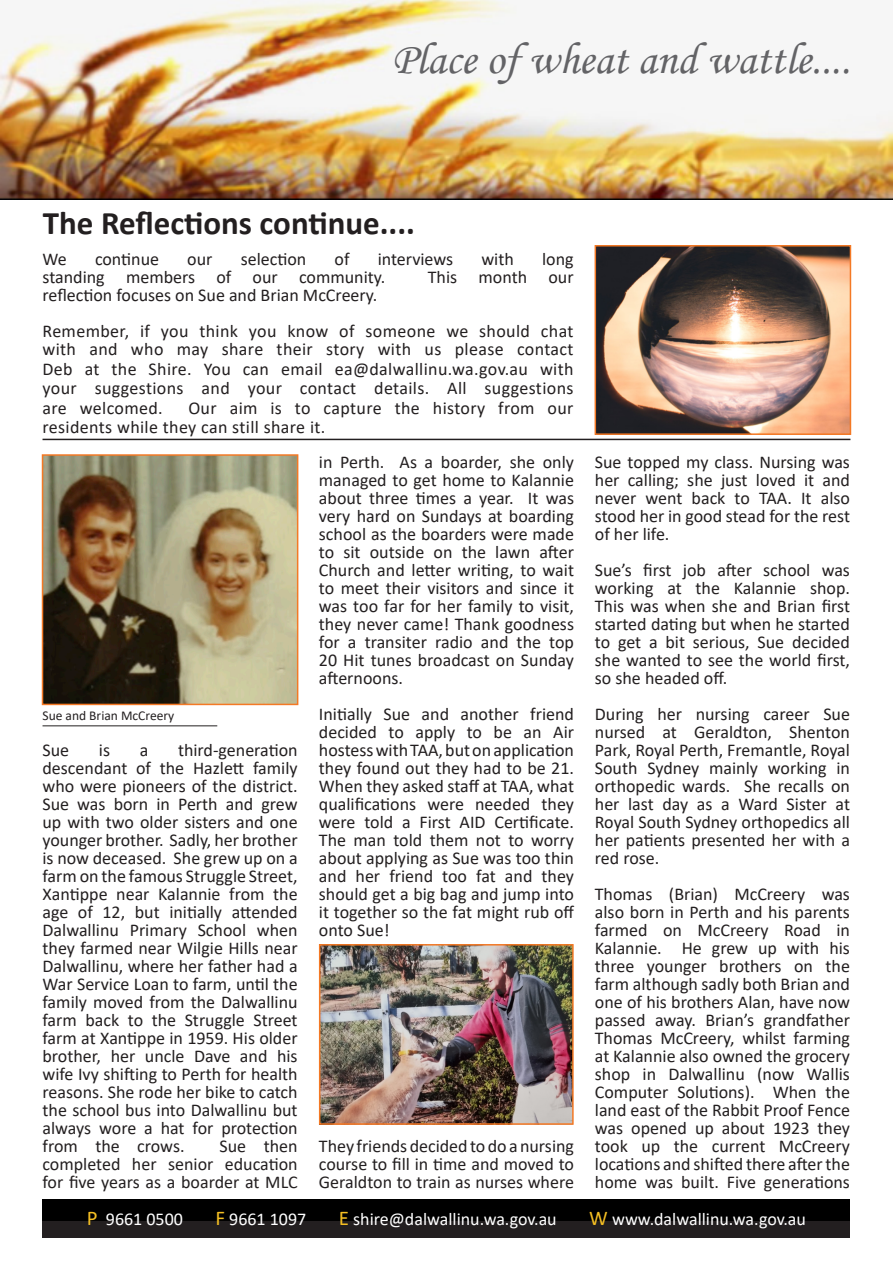
<style>
.page{position:relative;width:893px;height:1263px;background:#fff}
.page>*{position:absolute;margin:0;border:0;box-sizing:border-box;transform-origin:0 0}
.t1{font:45px "Monotype Corsiva";color:#636366}
.t2{font:700 33px "Calibri";color:#231f20}
.t3{font:18px/18px "Calibri";color:#231f20;text-align:justify}
.t4{font:18px "Calibri";color:#fff}
.t5{font:18px/19.5px "Calibri";letter-spacing:.02em;color:#231f20}
.t6{font:13.5px "Calibri";color:#231f20}
.s1{font-size:21px;color:#f5bf23}
</style>
<div class="page">
<div style="left:43px;top:1200px;width:807px;height:38px;background:#231f20"></div>
<div style="left:43px;top:1200px;width:807px;height:21px;background:#000"></div>
<img style="left:0;top:0;width:893px;height:200px">
<img style="left:598px;top:248px;width:250px;height:184px">
<div style="left:595px;top:245px;width:256px;height:190px;border:2px solid #f47925"></div>
<hr style="left:43px;top:439px;width:807px;height:1px;background:#231f20">
<hr style="left:43px;top:725px;width:174px;height:1px;background:#231f20">
<img style="left:322px;top:947px;width:249px;height:175px">
<div style="left:319px;top:944px;width:255px;height:181px;border:2px solid #f47925"></div>
<img style="left:45px;top:457px;width:250px;height:245px">
<div style="left:42px;top:454px;width:256px;height:251px;border:2px solid #f47925"></div>
<h1 class="t1" style="left:392px;top:32px;width:461px">Place of wheat and wattle....</h1>
<p class="t2" style="left:43px;top:200px;width:374px">The Reflections continue....</p>
<p class="t3" style="left:43px;top:250px;width:26px">We</p>
<p class="t3" style="left:95px;top:250px;width:66px">continue</p>
<p class="t3" style="left:187px;top:250px;width:27px">our</p>
<p class="t3" style="left:241px;top:250px;width:67px">selection</p>
<p class="t3" style="left:335px;top:250px;width:16px">of</p>
<p class="t3" style="left:378px;top:250px;width:77px">interviews</p>
<p class="t3" style="left:481px;top:250px;width:34px">with</p>
<p class="t3" style="left:542px;top:250px;width:33px">long</p>
<p class="t3" style="left:43px;top:268px;width:344px">standing members of our community.</p>
<p class="t3" style="left:428px;top:268px;width:147px">This month our</p>
<p class="t3" style="left:43px;top:286px;width:336px">reflection focuses on Sue and Brian McCreery.</p>
<p class="t3" style="left:43px;top:321px;width:533px;line-height:19.2px">Remember, if you think you know of someone we should chat with and who may share their story with us please contact Deb at the Shire. You can email ea@dalwallinu.wa.gov.au with your suggestions and your contact details. All suggestions are welcomed.</p>
<p class="t5" style="left:43px;top:398px;width:533px;text-indent:146px">Our aim is to capture the history from our residents while they can still share it.</p>
<p class="t6" style="left:43px;top:706px;width:133px">Sue and Brian McCreery</p>
<p class="t3" style="left:43px;top:741px;width:257px;text-indent:135px">third-generation descendant of the Hazlett family who were pioneers of the district.<br>Sue was born in Perth and grew up with two older sisters and one younger brother. Sadly, her brother is now deceased. She grew up on a farm on the famous Struggle Street, Xantippe near Kalannie from the age of 12, but initially attended Dalwallinu Primary School when they farmed near Wilgie Hills near Dalwallinu, where her father had a War Service Loan to farm, until the family moved from the Dalwallinu farm back to the Struggle Street farm at Xantippe in 1959. His older brother, her uncle Dave and his wife Ivy shifting to Perth for health reasons. She rode her bike to catch the school bus into Dalwallinu but always wore a hat for protection from the crows.</p>
<p class="t3" style="left:43px;top:741px;width:28px">Sue</p>
<p class="t3" style="left:99px;top:741px;width:13px">is</p>
<p class="t3" style="left:140px;top:741px;width:10px">a</p>
<p class="t3" style="left:43px;top:1137px;width:257px;text-indent:177px">Sue then completed her senior education for five years as a boarder at MLC</p>
<p class="t3" style="left:319px;top:453px;width:257px">in Perth. As a boarder, she only managed to get home to Kalannie about three times a year. It was very hard on Sundays at boarding school as the boarders were made to sit outside on the lawn after Church and letter writing, to wait to meet their visitors and since it was too far for her family to visit, they never came! Thank goodness for a transiter radio and the top 20 Hit tunes broadcast on Sunday afternoons.</p>
<p class="t3" style="left:319px;top:705px;width:257px">Initially Sue and another friend decided to apply to be an Air hostess with TAA, but on application they found out they had to be 21.<br>When they asked staff at TAA, what qualifications were needed they were told a First AID Certificate.<br>The man told them not to worry about applying as Sue was too thin and her friend too fat and they should get a big bag and jump into it together so the fat might rub off onto Sue!</p>
<p class="t3" style="left:319px;top:1137px;width:257px">They friends decided to do a nursing course to fill in time and moved to Geraldton to train as nurses where</p>
<p class="t3" style="left:595px;top:453px;width:257px">Sue topped my class. Nursing was her calling; she just loved it and never went back to TAA. It also stood her in good stead for the rest of her life.</p>
<p class="t3" style="left:595px;top:561px;width:257px">Sue’s first job after school was working at the Kalannie shop.<br>This was when she and Brian first started dating but when he started to get a bit serious, Sue decided she wanted to see the world first, so she headed off.</p>
<p class="t3" style="left:595px;top:705px;width:257px">During her nursing career Sue nursed at Geraldton, Shenton Park, Royal Perth, Fremantle, Royal South Sydney mainly working in orthopedic wards. She recalls on her last day as a Ward Sister at Royal South Sydney orthopedics all her patients presented her with a red rose.</p>
<p class="t3" style="left:595px;top:885px;width:257px">Thomas (Brian) McCreery was also born in Perth and his parents farmed on McCreery Road in Kalannie. He grew up with his three younger brothers on the farm although sadly both Brian and one of his brothers Alan, have now passed away. Brian’s grandfather Thomas McCreery, whilst farming at Kalannie also owned the grocery shop in Dalwallinu (now Wallis Computer Solutions). When the land east of the Rabbit Proof Fence was opened up about 1923 they took up the current McCreery locations and shifted there after the home was built. Five generations</p>
<p class="t4" style="left:87px;top:1206px;width:98px"><span class="s1">P</span> 9661 0500</p>
<p class="t4" style="left:216px;top:1206px;width:92px"><span class="s1">F</span> 9661 1097</p>
<p class="t4" style="left:339px;top:1206px;width:219px"><span class="s1">E</span> shire@dalwallinu.wa.gov.au</p>
<p class="t4" style="left:589px;top:1206px;width:218px"><span class="s1">W</span> www.dalwallinu.wa.gov.au</p>
</div>
